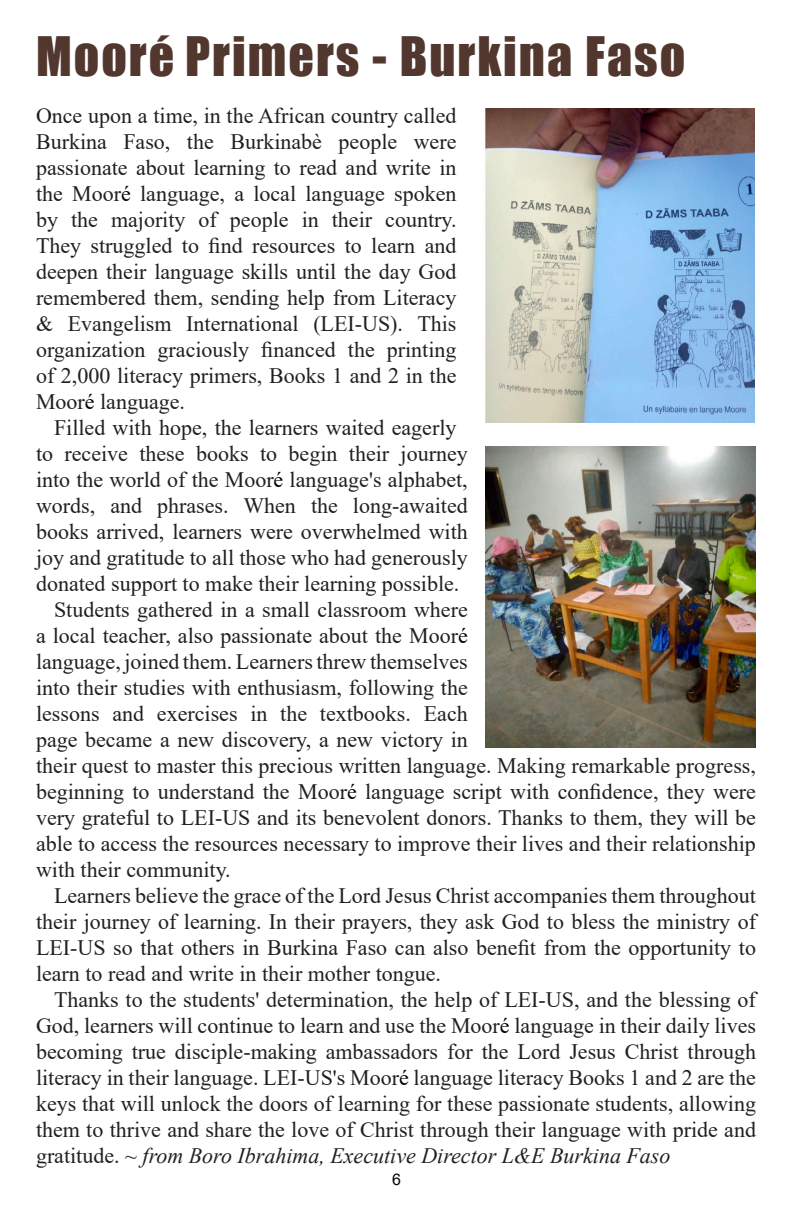
<style>
.page{position:relative;width:792px;height:1224px;background:#fff}
.page>*{position:absolute;margin:0;border:0;box-sizing:border-box;transform-origin:0 0}
.t1{font:50px "Impact";letter-spacing:.04em;color:#52372f}
.t2{font:22px/26px "Times New Roman";color:#231f20;text-align:justify}
.t3{font:16px "Arial";color:#080302}
.s1{color:#080302}
.s2{font-style:italic}
</style>
<div class="page">
<img style="left:485px;top:108px;width:269px;height:315px">
<img style="left:486px;top:446px;width:270px;height:301px">
<p class="t1" style="left:36px;top:17px;width:651px">Mooré Primers - Burkina Faso</p>
<p class="t2" style="left:36px;top:102px;width:422px">Once upon a time, in the African country called Burkina Faso, the Burkinabè people were passionate about learning to read and write in the Moor<span class="s1">é</span> language, a local language spoken by the majority of people in their country.<br>They struggled to find resources to learn and deepen their language skills until the day God remembered them, sending help from Literacy &amp; Evangelism International (LEI-US). This organization graciously financed the printing of 2,000 literacy primers, Books 1 and 2 in the Moor<span class="s1">é</span> language.</p>
<p class="t2" style="left:36px;top:414px;width:433px;text-align:center">Filled with hope, the learners waited eagerly<br>to receive these books to begin their journey into the world of the Moor<span class="s1">é</span> language's alphabet, words, and phrases. When the long-awaited books arrived, learners were overwhelmed with joy and gratitude to all those who had generously donated support to make their learning possible.</p>
<p class="t2" style="left:36px;top:596px;width:722px;text-align:left;text-indent:18px">Students gathered in a small classroom where<br>a local teacher, also passionate about the Moor<span class="s1">é<br></span>language, joined them. Learners threw themselves<br>into their studies with enthusiasm, following the<br>lessons and exercises in the textbooks. Each<br>page became a new discovery, a new victory in<br>their quest to master this precious written language. Making remarkable progress, beginning to understand the Moor<span class="s1">é</span> language script with confidence, they were very grateful to LEI-US and its benevolent donors. Thanks to them, they will be able to access the resources necessary to improve their lives and their relationship with their community.</p>
<p class="t2" style="left:36px;top:882px;width:722px;text-indent:18px">Learners believe the grace of the Lord Jesus Christ accompanies them throughout their journey of learning. In their prayers, they ask God to bless the ministry of LEI-US so that others in Burkina Faso can also benefit from the opportunity to learn to read and write in their mother tongue.</p>
<p class="t2" style="left:36px;top:986px;width:722px;text-indent:18px">Thanks to the students' determination, the help of LEI-US, and the blessing of God, learners will continue to learn and use the Moor<span class="s1">é</span> language in their daily lives becoming true disciple-making ambassadors for the Lord Jesus Christ through literacy in their language. LEI-US's Moor<span class="s1">é</span> language literacy Books 1 and 2 are the keys that will unlock the doors of learning for these passionate students, allowing them to thrive and share the love of Christ through their language with pride and gratitude. ~ <span class="s2">from Boro Ibrahima, Executive Director L&amp;E Burkina Faso</span></p>
<p class="t3" style="left:392px;top:1169px;width:10px">6</p>
</div>
